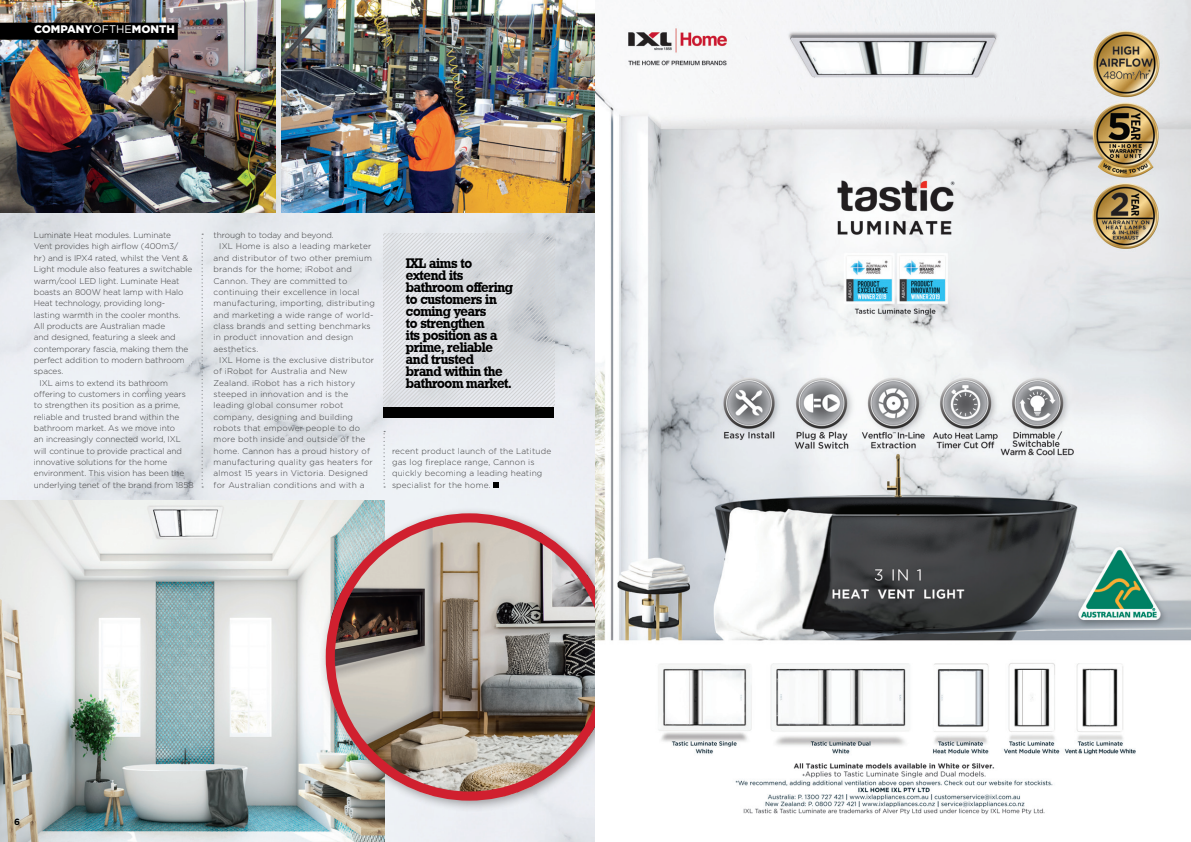
<style>
.page{position:relative;width:1191px;height:842px;background:#fff}
.page>*{position:absolute;margin:0;border:0;box-sizing:border-box;transform-origin:0 0}
.QUOTE{font:14px/12px "Geometric Slab 712 BT Bold A";letter-spacing:-.03em;color:#000;scale:.96 1}
.t1{font:900 11px "Gotham";color:#fff}
.t2{font:700 9px "Gotham";color:#000}
.BODY_NO_INDENT{font:300 8.3px/11.3px "Gotham";letter-spacing:.02em;color:#3e3e3f}
.BODY_NO_INDENT-2{font:300 8.3px/11.3px "Gotham";letter-spacing:-.005em;color:#3e3e3f}
.s1{font-weight:400}
</style>
<div class="page">
<img style="left:0;top:0;width:1191px;height:842px">
<img style="left:282px;top:0;width:313px;height:213px">
<img style="left:0;top:500px;width:385px;height:342px">
<svg style="left:383px;top:431px;width:2px;height:57px"></svg>
<svg style="left:201px;top:234px;width:2px;height:254px"></svg>
<svg style="left:493px;top:482px;width:6px;height:6px"></svg>
<img style="left:0;top:0;width:275px;height:213px">
<svg style="left:383px;top:234px;width:171px;height:173px;background:#d9dbdf"></svg>
<div style="left:383px;top:407px;width:171px;height:11px;background:#000"></div>
<div style="left:319px;top:507px;width:306px;height:306px;background:#231f20;opacity:.4"></div>
<img style="left:331px;top:513px;width:265px;height:284px">
<div style="left:326px;top:513px;width:287px;height:288px;border:9px solid #d0202f;border-radius:50%"></div>
<div style="left:0;top:23px;width:178px;height:17px;background:#000"></div>
<h2 class="t1" style="left:34px;top:21px;width:142px">COMPANY<span class="s1">OFTHE</span>MONTH</h2>
<p class="BODY_NO_INDENT-2" style="left:34px;top:229px;width:160px">Luminate Heat modules. Luminate<br>Vent provides high airflow (400m3/<br>hr) and is IPX4 rated, whilst the Vent &amp; Light module also features a switchable warm/cool LED light. Luminate Heat boasts an 800W heat lamp with Halo Heat technology, providing long&shy;lasting warmth in the cooler months.<br>All products are Australian made<br>and designed, featuring a sleek and contemporary fascia, making them the perfect addition to modern bathroom spaces.</p>
<p class="BODY_NO_INDENT-2" style="left:34px;top:377px;width:161px;text-indent:6px">IXL aims to extend its bathroom offering to customers in coming years to strengthen its position as a prime, reliable and trusted brand within the bathroom market. As we move into<br>an increasingly connected world, IXL will continue to provide practical and innovative solutions for the home environment. This vision has been the underlying tenet of the brand from 1858</p>
<p class="BODY_NO_INDENT-2" style="left:214px;top:229px;width:122px">through to today and beyond.</p>
<p class="BODY_NO_INDENT" style="left:214px;top:241px;width:163px;text-indent:6px">IXL Home is also a leading marketer and distributor of two other premium brands for the home; iRobot and<br>Cannon. They are committed to continuing their excellence in local manufacturing, importing, distributing and marketing a wide range of world&shy;class brands and setting benchmarks in product innovation and design aesthetics.</p>
<p class="BODY_NO_INDENT" style="left:214px;top:354px;width:162px;text-indent:6px">IXL Home is the exclusive distributor of iRobot for Australia and New Zealand. iRobot has a rich history steeped in innovation and is the leading global consumer robot company, designing and building robots that empower people to do more both inside and outside of the home. Cannon has a proud history of manufacturing quality gas heaters for almost 15 years in Victoria. Designed for Australian conditions and with a</p>
<p class="QUOTE" style="left:406px;top:257px;width:113px">IXL aims to extend its bathroom offering to customers in coming years<br>to strengthen<br>its position as a prime, reliable and trusted brand within the bathroom market.</p>
<p class="BODY_NO_INDENT" style="left:392px;top:445px;width:161px">recent product launch of the Latitude gas log fireplace range, Cannon is quickly becoming a leading heating specialist for the home.</p>
<p class="t2" style="left:14px;top:816px;width:7px">6</p>
</div>
